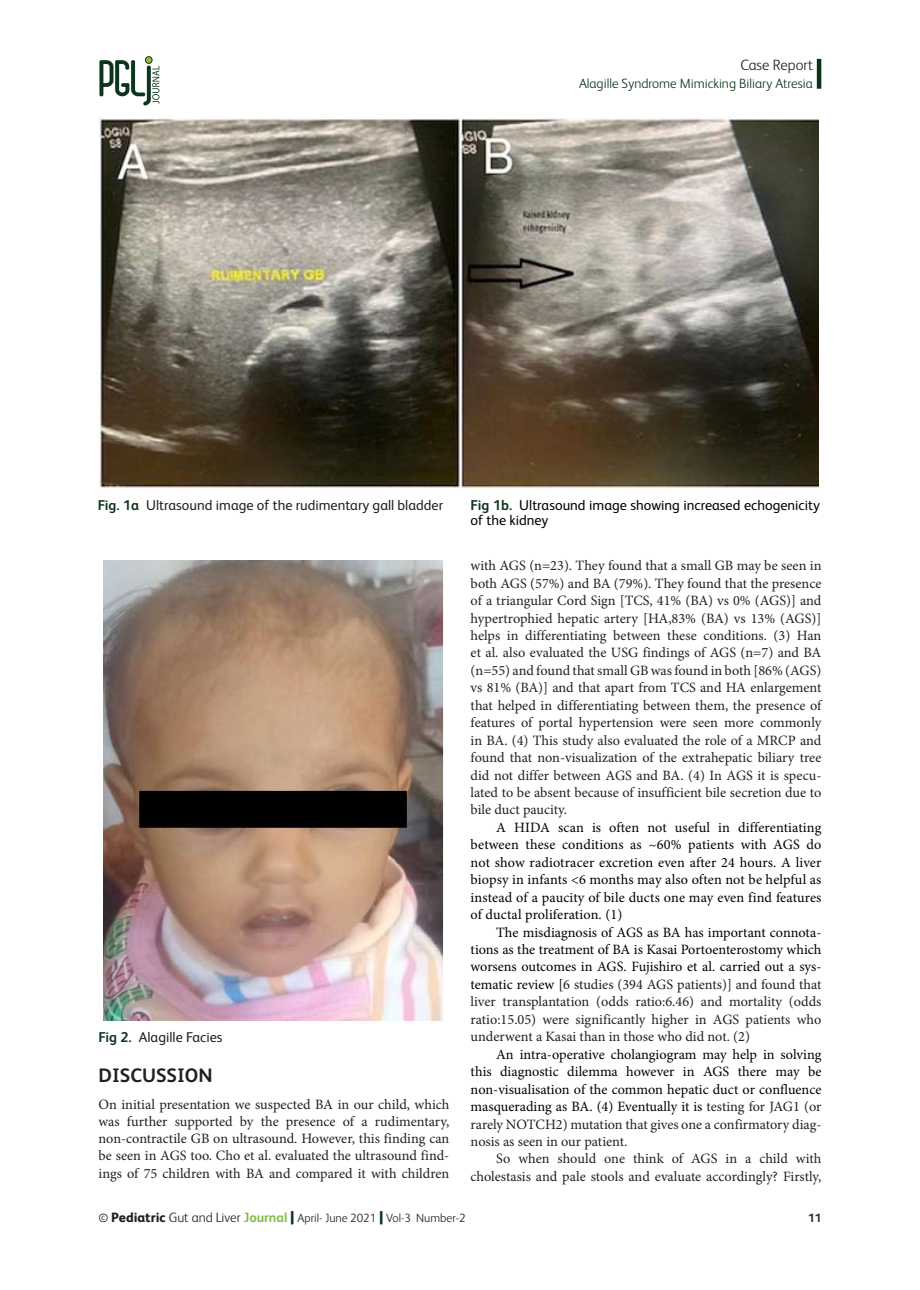
<style>
.page{position:relative;width:920px;height:1290px;background:#fff}
.page>*{position:absolute;margin:0;border:0;box-sizing:border-box;transform-origin:0 0}
.t1{font:700 19.5px "FS Albert Pro";color:#231f20}
.t2{font:300 15px "FS Albert Pro";color:#231f20}
.t3{font:14.25px/17.4px "Minion Pro";color:#231f20;text-align:justify}
.t4{font:14.25px/17.4px "Minion Pro";color:#000;text-align:justify}
.t5{font:14.25px "FS Albert Pro";color:#231f20}
.t6{font:14.25px/15px "FS Albert Pro";color:#000}
.t7{font:300 13.5px "FS Albert Pro";color:#0c361b}
.t8{font:300 12px "FS Albert Pro";color:#231f20}
.t9{font:700 12px "FS Albert Pro";color:#231f20}
.s1{font-weight:700;color:#0c361b}
.s2{color:#000}
.s3{color:#231f20}
.s4{font-weight:400}
.s5{font-weight:800;font-size:13.5px}
.s6{font-size:13.5px}
.s7{font-weight:700;font-size:13.5px;color:#82ba40}
.s8{font-weight:800;font-size:18px;color:#0c361b}
</style>
<div class="page">
<hr style="left:817px;top:59px;width:4px;height:30px;background:#0c361b">
<img style="left:104px;top:560px;width:340px;height:460px">
<img style="left:98px;top:117px;width:720px;height:372px">
<div style="left:145px;top:56px;width:8px;height:8px;border:1px solid #0c361b;border-radius:50%"></div>
<svg style="left:99px;top:57px;width:60px;height:49px"></svg>
<p class="t2" style="left:740px;top:55px;width:74px">Case Report</p>
<p class="t7" style="left:579px;top:74px;width:235px">Alagille Syndrome Mimicking Biliary Atresia</p>
<p class="t5" style="left:98px;top:495px;width:347px"><span class="s1">Fig. 1a</span> Ultrasound image of the rudimentary gall bladder</p>
<p class="t5" style="left:98px;top:1027px;width:126px"><span class="s1">Fig 2.</span> Alagille Facies</p>
<h1 class="t1" style="left:99px;top:1062px;width:116px">DISCUSSION</h1>
<p class="t3" style="left:99px;top:1095px;width:352px">On initial presentation we suspected BA in our child, which was further supported by the presence of a rudimentary, non-contractile GB on ultrasound. However, this finding can be seen in AGS too. Cho et al. evaluated the ultrasound find&shy;ings of 75 children with BA and compared it with children</p>
<p class="t6" style="left:471px;top:497px;width:351px"><span class="s1">Fig 1b.</span> Ultrasound image showing increased echogenicity of the kidney</p>
<p class="t3" style="left:471px;top:557px;width:352px">with AGS (n=23). They found that a small GB may be seen in both AGS (57%) and BA (79%). They found that the presence of a triangular Cord Sign [TCS, 41% (BA) vs 0% (AGS)] and hypertrophied hepatic artery [HA,83% (BA) vs 13% (AGS)] helps in differentiating between these conditions. (3) Han et al. also evaluated the USG findings of AGS (n=7) and BA (n=55) and found that small GB was found in both [86% (AGS) vs 81% (BA)] and that apart from TCS and HA enlargement that helped in differentiating between them, the presence of features of portal hypertension were seen more commonly in BA. (4) This study also evaluated the role of a MRCP and found that non-visualization of the extrahepatic biliary tree did not differ between AGS and BA. (4) In AGS it is specu&shy;lated to be absent because of insufficient bile secretion due to bile duct paucity.</p>
<p class="t4" style="left:471px;top:819px;width:352px;text-indent:26px">A HIDA scan is often not useful in differentiating between these conditions as ~60% patients with AGS do not show radiotracer excretion even after 24 hours. A liver biopsy in infants &lt;6 months may also often not be helpful as instead of a paucity of bile ducts one may even find features of ductal proliferation. (1)</p>
<p class="t3" style="left:471px;top:923px;width:352px;text-indent:26px"><span class="s2">The misdiagnosis of AGS as BA has important connota&shy;tions as the treatment of BA is Kasai Portoenterostomy which worsens outcomes in AGS. Fujishiro et al. carried out a sys&shy;tematic review [</span>6 studies (394 AGS patients)] and found that liver transplantation (odds ratio:6.46) and mortality (odds ratio:15.05) were significantly higher in AGS patients who underwent a Kasai than in those who did not. (2)</p>
<p class="t4" style="left:471px;top:1045px;width:352px;text-indent:26px">An intra-operative cholangiogram may help in solving this diagnostic dilemma however in AGS there may be non-visualisation of the common hepatic duct or confluence masquerading as BA. (4) Eventually it is <span class="s3">testing for JAG1 (or rarely NOTCH2) mutation that gives one a confirmatory diag&shy;nosis as seen in our patient.</span></p>
<p class="t3" style="left:471px;top:1150px;width:352px;text-align:right">So when should one think of AGS in a child with cholestasis and pale stools and evaluate accordingly? Firstly,</p>
<p class="t8" style="left:99px;top:1210px;width:369px"><span class="s4">©</span> <span class="s5">Pediatric</span> <span class="s6">Gut and Liver</span> <span class="s7">Journal</span> <span class="s8">|</span> April- June 2021 <span class="s8">|</span> Vol-3 Number-2</p>
<p class="t9" style="left:808px;top:1209px;width:15px">11</p>
</div>
